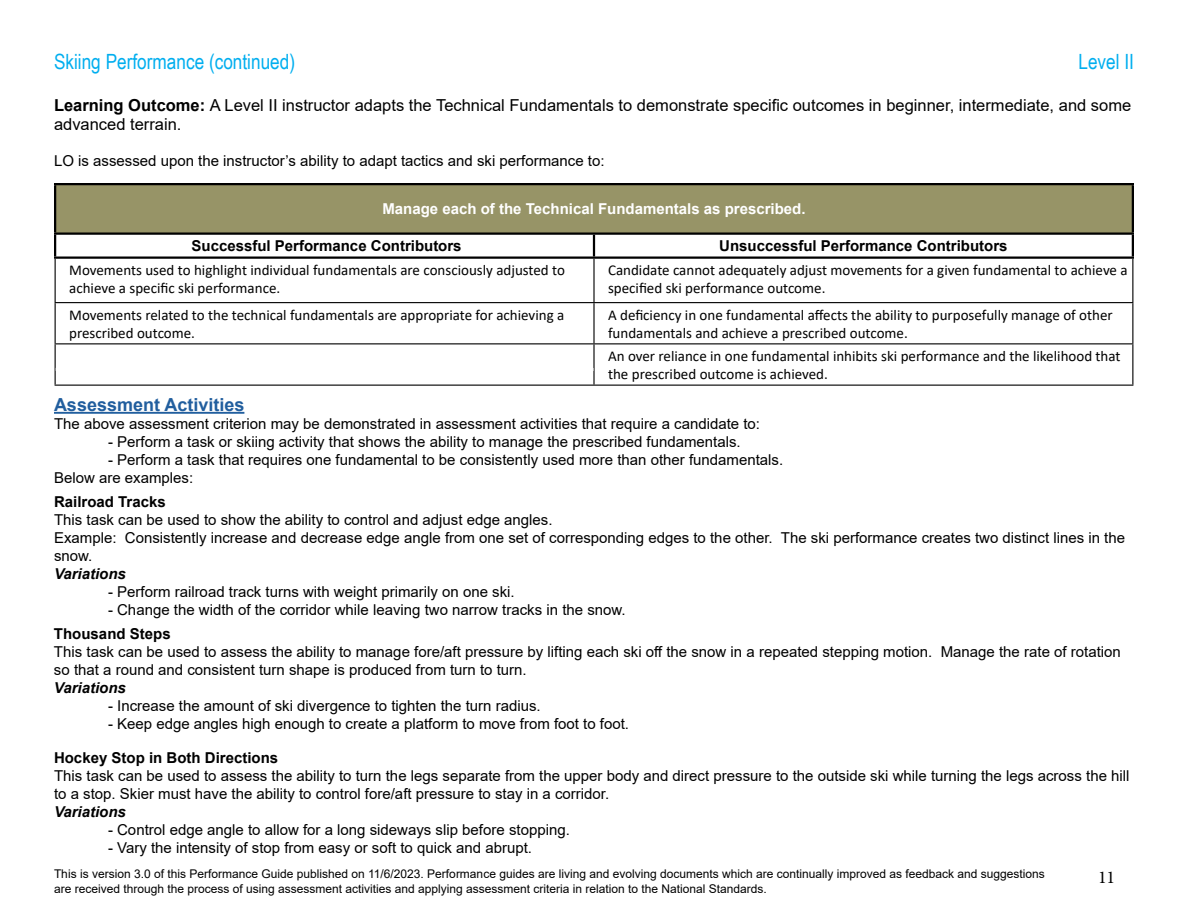
<style>
.page{position:relative;width:1188px;height:918px;background:#fff}
.page>*{position:absolute;margin:0;border:0;box-sizing:border-box;transform-origin:0 0}
.t1{font:21px "Arial Narrow";color:#00aeef}
.t2{font:700 18px "Arial";color:#215e9e}
.t3{font:18px "Minion Pro";color:#000}
.t4{font:16.5px/19.8px "Arial";color:#000}
.t5{font:15px/18px "Arial";color:#000}
.t6{font:15px/18px "Calibri";color:#000}
.t7{font:700 15px "Arial";color:#000}
.t8{font:700 15px "Arial";color:#fff}
.t9{font:italic 700 15px "Arial";color:#000}
.t10{font:12px/14.4px "Arial";color:#000}
.s1{font-weight:700}
</style>
<div class="page">
<div style="left:55px;top:184px;width:1078px;height:50px;background:#979467"></div>
<hr style="left:54px;top:185px;width:2px;height:47px;background:#000">
<hr style="left:1132px;top:185px;width:2px;height:47px;background:#000">
<hr style="left:54px;top:235px;width:2px;height:21px;background:#000">
<hr style="left:54px;top:183px;width:540px;height:2px;background:#000">
<hr style="left:594px;top:183px;width:540px;height:2px;background:#000">
<hr style="left:593px;top:235px;width:2px;height:21px;background:#000">
<hr style="left:1132px;top:235px;width:2px;height:21px;background:#000">
<hr style="left:54px;top:232px;width:540px;height:3px;background:#000">
<hr style="left:594px;top:232px;width:540px;height:3px;background:#000">
<hr style="left:54px;top:256px;width:540px;height:3px;background:#000">
<hr style="left:594px;top:256px;width:540px;height:3px;background:#000">
<hr style="left:55px;top:302px;width:539px;height:1px;background:#000">
<hr style="left:594px;top:302px;width:539px;height:1px;background:#000">
<hr style="left:55px;top:343px;width:539px;height:1px;background:#000">
<hr style="left:594px;top:343px;width:539px;height:1px;background:#000">
<hr style="left:55px;top:385px;width:539px;height:1px;background:#000">
<hr style="left:594px;top:385px;width:539px;height:1px;background:#000">
<hr style="left:55px;top:259px;width:1px;height:43px;background:#000">
<hr style="left:55px;top:303px;width:1px;height:40px;background:#000">
<hr style="left:55px;top:344px;width:1px;height:41px;background:#000">
<hr style="left:593px;top:259px;width:2px;height:43px;background:#000">
<hr style="left:1132px;top:259px;width:1px;height:43px;background:#000">
<hr style="left:593px;top:303px;width:2px;height:40px;background:#000">
<hr style="left:1132px;top:303px;width:1px;height:40px;background:#000">
<hr style="left:593px;top:344px;width:2px;height:41px;background:#000">
<hr style="left:1132px;top:344px;width:1px;height:41px;background:#000">
<hr style="left:54px;top:412px;width:190px;height:2px;background:#215e9e">
<h1 class="t1" style="left:54px;top:46px;width:243px">Skiing Performance (continued)</h1>
<h1 class="t1" style="left:1078px;top:46px;width:57px">Level II</h1>
<p class="t4" style="left:54px;top:95px;width:1079px"><span class="s1">Learning Outcome:</span> A Level II instructor adapts the Technical Fundamentals to demonstrate specific outcomes in beginner, intermediate, and some advanced terrain.</p>
<p class="t5" style="left:54px;top:152px;width:552px">LO is assessed upon the instructor’s ability to adapt tactics and ski performance to:</p>
<p class="t8" style="left:382px;top:198px;width:425px">Manage each of the Technical Fundamentals as prescribed.</p>
<p class="t7" style="left:192px;top:235px;width:272px">Successful Performance Contributors</p>
<p class="t7" style="left:719px;top:235px;width:290px">Unsuccessful Performance Contributors</p>
<p class="t6" style="left:69px;top:261px;width:497px">Movements used to highlight individual fundamentals are consciously adjusted to achieve a specific ski performance.</p>
<p class="t6" style="left:608px;top:261px;width:521px">Candidate cannot adequately adjust movements for a given fundamental to achieve a specified ski performance outcome.</p>
<p class="t6" style="left:69px;top:306px;width:497px">Movements related to the technical fundamentals are appropriate for achieving a prescribed outcome.</p>
<p class="t6" style="left:608px;top:306px;width:506px">A deficiency in one fundamental affects the ability to purposefully manage of other fundamentals and achieve a prescribed outcome.</p>
<p class="t6" style="left:608px;top:347px;width:514px">An over reliance in one fundamental inhibits ski performance and the likelihood that the prescribed outcome is achieved.</p>
<p class="t2" style="left:54px;top:392px;width:192px">Assessment Activities</p>
<p class="t5" style="left:54px;top:415px;width:708px">The above assessment criterion may be demonstrated in assessment activities that require a candidate to:</p>
<p class="t5" style="left:108px;top:433px;width:634px">- Perform a task or skiing activity that shows the ability to manage the prescribed fundamentals.</p>
<p class="t5" style="left:54px;top:451px;width:731px;text-indent:54px">- Perform a task that requires one fundamental to be consistently used more than other fundamentals.<br>Below are examples:</p>
<p class="t7" style="left:54px;top:492px;width:113px">Railroad Tracks</p>
<p class="t5" style="left:54px;top:511px;width:1073px">This task can be used to show the ability to control and adjust edge angles.<br>Example: Consistently increase and decrease edge angle from one set of corresponding edges to the other. The ski performance creates two distinct lines in the snow.</p>
<p class="t9" style="left:54px;top:564px;width:73px">Variations</p>
<p class="t5" style="left:108px;top:583px;width:408px">- Perform railroad track turns with weight primarily on one ski.</p>
<p class="t5" style="left:108px;top:601px;width:519px">- Change the width of the corridor while leaving two narrow tracks in the snow.</p>
<p class="t7" style="left:54px;top:623px;width:118px">Thousand Steps</p>
<p class="t5" style="left:54px;top:643px;width:1068px">This task can be used to assess the ability to manage fore/aft pressure by lifting each ski off the snow in a repeated stepping motion. Manage the rate of rotation so that a round and consistent turn shape is produced from turn to turn.</p>
<p class="t9" style="left:54px;top:678px;width:73px">Variations</p>
<p class="t5" style="left:108px;top:697px;width:434px">- Increase the amount of ski divergence to tighten the turn radius.</p>
<p class="t5" style="left:108px;top:715px;width:523px">- Keep edge angles high enough to create a platform to move from foot to foot.</p>
<p class="t7" style="left:54px;top:747px;width:226px">Hockey Stop in Both Directions</p>
<p class="t5" style="left:54px;top:767px;width:1077px">This task can be used to assess the ability to turn the legs separate from the upper body and direct pressure to the outside ski while turning the legs across the hill to a stop. Skier must have the ability to control fore/aft pressure to stay in a corridor.</p>
<p class="t9" style="left:54px;top:802px;width:73px">Variations</p>
<p class="t5" style="left:108px;top:821px;width:463px">- Control edge angle to allow for a long sideways slip before stopping.</p>
<p class="t5" style="left:108px;top:839px;width:426px">- Vary the intensity of stop from easy or soft to quick and abrupt.</p>
<p class="t10" style="left:54px;top:867px;width:992px">This is version 3.0 of this Performance Guide published on 11/6/2023. Performance guides are living and evolving documents which are continually improved as feedback and suggestions are received through the process of using assessment activities and applying assessment criteria in relation to the National Standards.</p>
<p class="t3" style="left:1098px;top:865px;width:19px">11</p>
</div>
